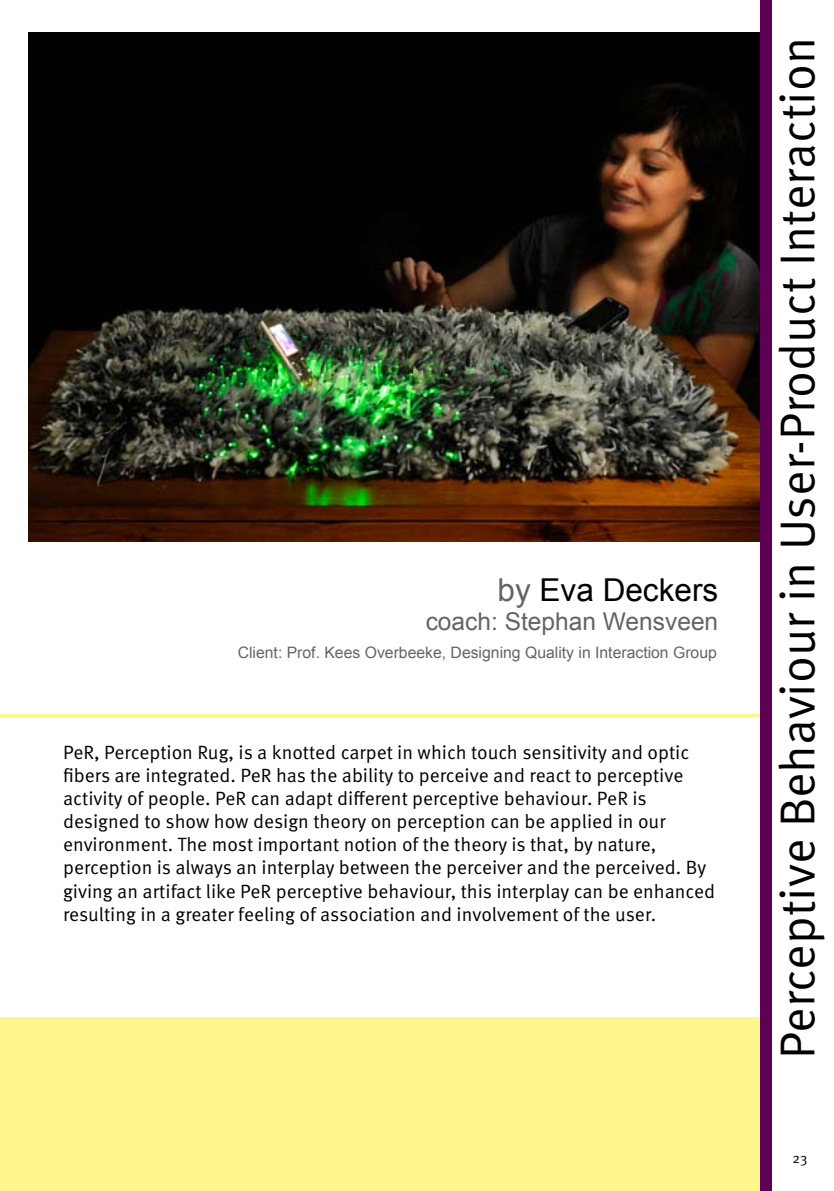
<style>
.page{position:relative;width:834px;height:1191px;background:#fff}
.page>*{position:absolute;margin:0;border:0;box-sizing:border-box;transform-origin:0 0}
.t1{font:49px "Meta Pro";color:#000}
.t2{font:31.5px "Arial";color:#000}
.t3{font:24.5px "Arial";color:#636467}
.t4{font:19.25px/23.1px "Meta Pro";color:#000}
.t5{font:15.75px "Arial";color:#636467}
.t6{font:14px "Meta Pro";color:#000}
.s1{color:#636467}
</style>
<div class="page">
<div style="left:0;top:1017px;width:764px;height:174px;background:#fff68d"></div>
<img style="left:28px;top:33px;width:732px;height:508px">
<svg style="left:0;top:714px;width:4px;height:3px"></svg>
<hr style="left:4px;top:714px;width:766px;height:3px;background:#fff68d">
<div style="left:760px;top:0;width:12px;height:1191px;background:#5d0053"></div>
<h2 class="t2" style="left:497px;top:569px;width:222px"><span class="s1">by</span> Eva Deckers</h2>
<p class="t3" style="left:425px;top:606px;width:294px">coach: Stephan Wensveen</p>
<p class="t5" style="left:238px;top:642px;width:480px">Client: Prof. Kees Overbeeke, Designing Quality in Interaction Group</p>
<p class="t4" style="left:63px;top:741px;width:653px">PeR, Perception Rug, is a knotted carpet in which touch sensitivity and optic fibers are integrated. PeR has the ability to perceive and react to perceptive activity of people. PeR can adapt different perceptive behaviour. PeR is designed to show how design theory on perception can be applied in our environment. The most important notion of the theory is that, by nature, perception is always an interplay between the perceiver and the perceived. By giving an artifact like PeR perceptive behaviour, this interplay can be enhanced resulting in a greater feeling of association and involvement of the user.</p>
<h1 class="t1" style="left:767px;top:1059px;width:1023px;rotate:-90deg">Perceptive Behaviour in User-Product Interaction</h1>
<p class="t6" style="left:792px;top:1149px;width:16px">23</p>
</div>
